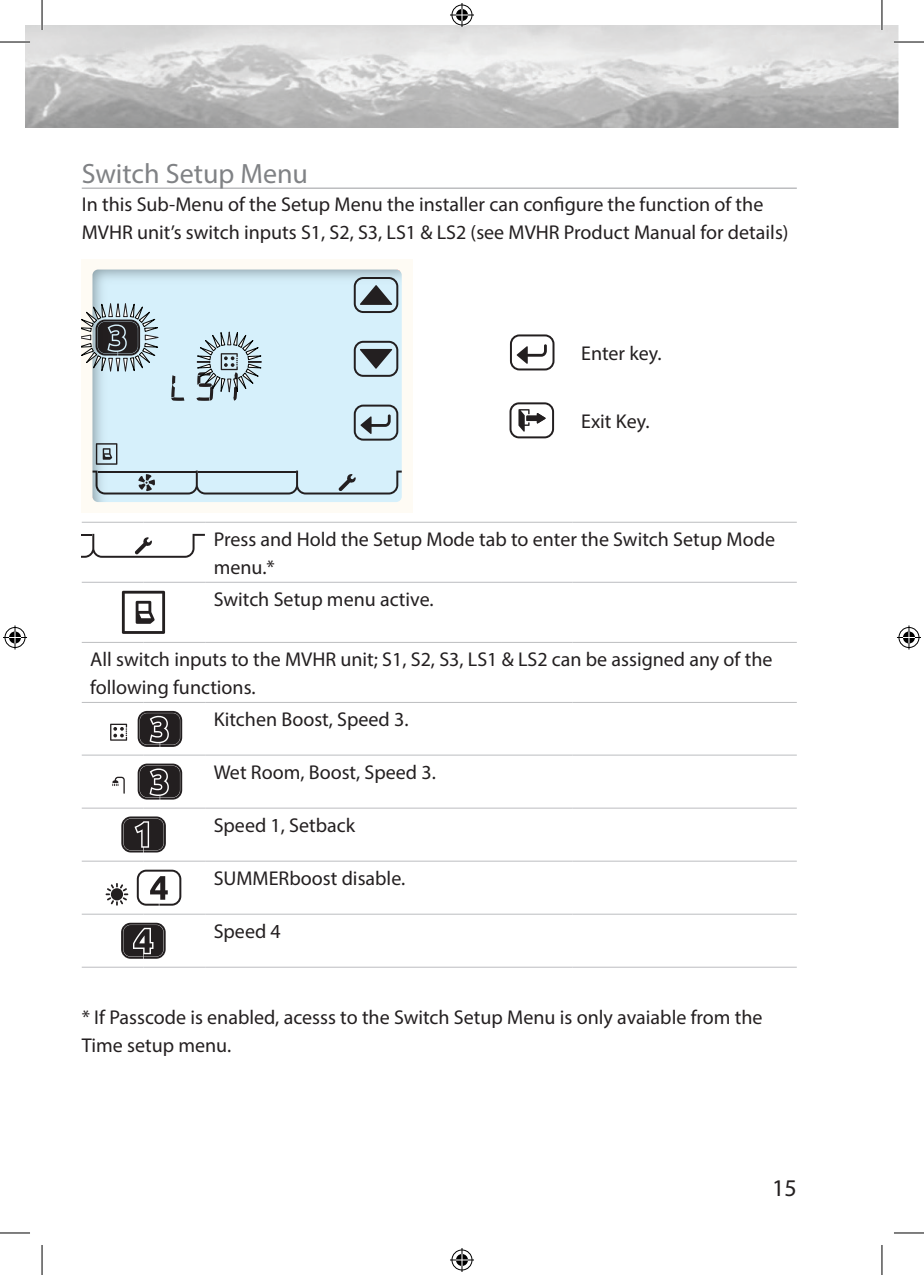
<style>
.page{position:relative;width:924px;height:1275px;background:#fff}
.page>*{position:absolute;margin:0;border:0;box-sizing:border-box;transform-origin:0 0}
.t1{font:28px "Myriad Pro";color:#808285}
.t2{font:24px "Myriad Pro";color:#231f20}
.t3{font:20px/28px "Myriad Pro";color:#231f20}
</style>
<div class="page">
<img style="left:25px;top:25px;width:873px;height:102px">
<hr style="left:82px;top:187px;width:714px;height:2px;background:#bcbdc0">
<hr style="left:82px;top:522px;width:61px;height:1px;background:#bcbdc0">
<hr style="left:143px;top:522px;width:62px;height:1px;background:#bcbdc0">
<hr style="left:205px;top:522px;width:296px;height:1px;background:#bcbdc0">
<hr style="left:501px;top:522px;width:71px;height:1px;background:#bcbdc0">
<hr style="left:572px;top:522px;width:224px;height:1px;background:#bcbdc0">
<hr style="left:82px;top:582px;width:61px;height:1px;background:#bcbdc0">
<hr style="left:143px;top:582px;width:62px;height:1px;background:#bcbdc0">
<hr style="left:205px;top:582px;width:296px;height:1px;background:#bcbdc0">
<hr style="left:501px;top:582px;width:71px;height:1px;background:#bcbdc0">
<hr style="left:572px;top:582px;width:224px;height:1px;background:#bcbdc0">
<hr style="left:82px;top:642px;width:61px;height:1px;background:#bcbdc0">
<hr style="left:143px;top:642px;width:62px;height:1px;background:#bcbdc0">
<hr style="left:205px;top:642px;width:296px;height:1px;background:#bcbdc0">
<hr style="left:501px;top:642px;width:71px;height:1px;background:#bcbdc0">
<hr style="left:572px;top:642px;width:224px;height:1px;background:#bcbdc0">
<hr style="left:82px;top:702px;width:61px;height:1px;background:#bcbdc0">
<hr style="left:143px;top:702px;width:62px;height:1px;background:#bcbdc0">
<hr style="left:205px;top:702px;width:296px;height:1px;background:#bcbdc0">
<hr style="left:501px;top:702px;width:71px;height:1px;background:#bcbdc0">
<hr style="left:572px;top:702px;width:224px;height:1px;background:#bcbdc0">
<hr style="left:82px;top:754px;width:61px;height:1px;background:#bcbdc0">
<hr style="left:143px;top:754px;width:62px;height:1px;background:#bcbdc0">
<hr style="left:205px;top:754px;width:296px;height:1px;background:#bcbdc0">
<hr style="left:501px;top:754px;width:71px;height:1px;background:#bcbdc0">
<hr style="left:572px;top:754px;width:224px;height:1px;background:#bcbdc0">
<hr style="left:82px;top:807px;width:61px;height:1px;background:#bcbdc0">
<hr style="left:143px;top:807px;width:62px;height:1px;background:#bcbdc0">
<hr style="left:205px;top:807px;width:296px;height:1px;background:#bcbdc0">
<hr style="left:501px;top:807px;width:71px;height:1px;background:#bcbdc0">
<hr style="left:572px;top:807px;width:224px;height:1px;background:#bcbdc0">
<hr style="left:82px;top:860px;width:61px;height:1px;background:#bcbdc0">
<hr style="left:143px;top:860px;width:62px;height:1px;background:#bcbdc0">
<hr style="left:205px;top:860px;width:296px;height:1px;background:#bcbdc0">
<hr style="left:501px;top:860px;width:71px;height:1px;background:#bcbdc0">
<hr style="left:572px;top:860px;width:224px;height:1px;background:#bcbdc0">
<hr style="left:82px;top:913px;width:61px;height:1px;background:#bcbdc0">
<hr style="left:143px;top:913px;width:62px;height:1px;background:#bcbdc0">
<hr style="left:205px;top:913px;width:296px;height:1px;background:#bcbdc0">
<hr style="left:501px;top:913px;width:71px;height:1px;background:#bcbdc0">
<hr style="left:572px;top:913px;width:224px;height:1px;background:#bcbdc0">
<hr style="left:82px;top:966px;width:61px;height:1px;background:#bcbdc0">
<hr style="left:143px;top:966px;width:62px;height:1px;background:#bcbdc0">
<hr style="left:205px;top:966px;width:296px;height:1px;background:#bcbdc0">
<hr style="left:501px;top:966px;width:71px;height:1px;background:#bcbdc0">
<hr style="left:572px;top:966px;width:224px;height:1px;background:#bcbdc0">
<svg style="left:82px;top:259px;width:330px;height:253px;background:#d1e5ed"></svg>
<svg style="left:192px;top:326px;width:74px;height:75px;background:#b3c7d0"></svg>
<svg style="left:82px;top:298px;width:81px;height:78px;background:#9ba7ac"></svg>
<div style="left:509px;top:334px;width:45px;height:36px;border:2px solid #231f20;border-radius:9px"></div>
<svg style="left:516px;top:344px;width:30px;height:20px"></svg>
<svg style="left:509px;top:402px;width:45px;height:36px"></svg>
<svg style="left:82px;top:534px;width:122px;height:24px"></svg>
<svg style="left:122px;top:591px;width:43px;height:43px"></svg>
<svg style="left:110px;top:723px;width:17px;height:17px"></svg>
<svg style="left:137px;top:718px;width:1px;height:22px"></svg>
<svg style="left:138px;top:711px;width:44px;height:36px;background:#484445"></svg>
<svg style="left:112px;top:776px;width:13px;height:17px"></svg>
<svg style="left:137px;top:771px;width:1px;height:21px"></svg>
<svg style="left:138px;top:763px;width:44px;height:36px;background:#4b4748"></svg>
<svg style="left:121px;top:816px;width:45px;height:36px;background:#464344"></svg>
<svg style="left:106px;top:883px;width:22px;height:22px"></svg>
<svg style="left:137px;top:869px;width:44px;height:36px"></svg>
<svg style="left:165px;top:929px;width:1px;height:24px"></svg>
<svg style="left:121px;top:922px;width:44px;height:36px;background:#494647"></svg>
<hr style="left:0;top:41px;width:30px;height:2px;background:#fff">
<hr style="left:893px;top:41px;width:30px;height:2px;background:#fff">
<hr style="left:41px;top:0;width:2px;height:30px;background:#fff">
<hr style="left:880px;top:0;width:2px;height:30px;background:#fff">
<hr style="left:0;top:42px;width:30px;height:1px;background:#000">
<hr style="left:893px;top:42px;width:30px;height:1px;background:#000">
<hr style="left:0;top:1232px;width:30px;height:1px;background:#000">
<hr style="left:893px;top:1232px;width:30px;height:1px;background:#000">
<hr style="left:42px;top:0;width:1px;height:30px;background:#000">
<hr style="left:42px;top:1245px;width:1px;height:30px;background:#000">
<hr style="left:881px;top:0;width:1px;height:30px;background:#000">
<hr style="left:881px;top:1245px;width:1px;height:30px;background:#000">
<svg style="left:450px;top:3px;width:24px;height:24px"></svg>
<svg style="left:450px;top:1248px;width:24px;height:24px"></svg>
<svg style="left:3px;top:625px;width:24px;height:24px"></svg>
<svg style="left:897px;top:625px;width:23px;height:24px"></svg>
<h1 class="t1" style="left:82px;top:157px;width:228px">Switch Setup Menu</h1>
<p class="t3" style="left:82px;top:190px;width:708px">In this Sub-Menu of the Setup Menu the installer can configure the function of the<br>MVHR unit’s switch inputs S1, S2, S3, LS1 &amp; LS2 (see MVHR Product Manual for details)</p>
<p class="t3" style="left:581px;top:339px;width:82px">Enter key.</p>
<p class="t3" style="left:581px;top:407px;width:70px">Exit Key.</p>
<p class="t3" style="left:214px;top:525px;width:562px">Press and Hold the Setup Mode tab to enter the Switch Setup Mode menu.*</p>
<p class="t3" style="left:213px;top:585px;width:221px">Switch Setup menu active.</p>
<p class="t3" style="left:90px;top:645px;width:683px">All switch inputs to the MVHR unit; S1, S2, S3, LS1 &amp; LS2 can be assigned any of the following functions.</p>
<p class="t3" style="left:213px;top:705px;width:196px">Kitchen Boost, Speed 3.</p>
<p class="t3" style="left:213px;top:757px;width:223px">Wet Room, Boost, Speed 3.</p>
<p class="t3" style="left:213px;top:810px;width:143px">Speed 1, Setback</p>
<p class="t3" style="left:213px;top:863px;width:193px">SUMMERboost disable.</p>
<p class="t3" style="left:213px;top:916px;width:69px">Speed 4</p>
<p class="t3" style="left:82px;top:1002px;width:682px">* If Passcode is enabled, acesss to the Switch Setup Menu is only avaiable from the<br>Time setup menu.</p>
<p class="t2" style="left:771px;top:1172px;width:26px">15</p>
</div>
